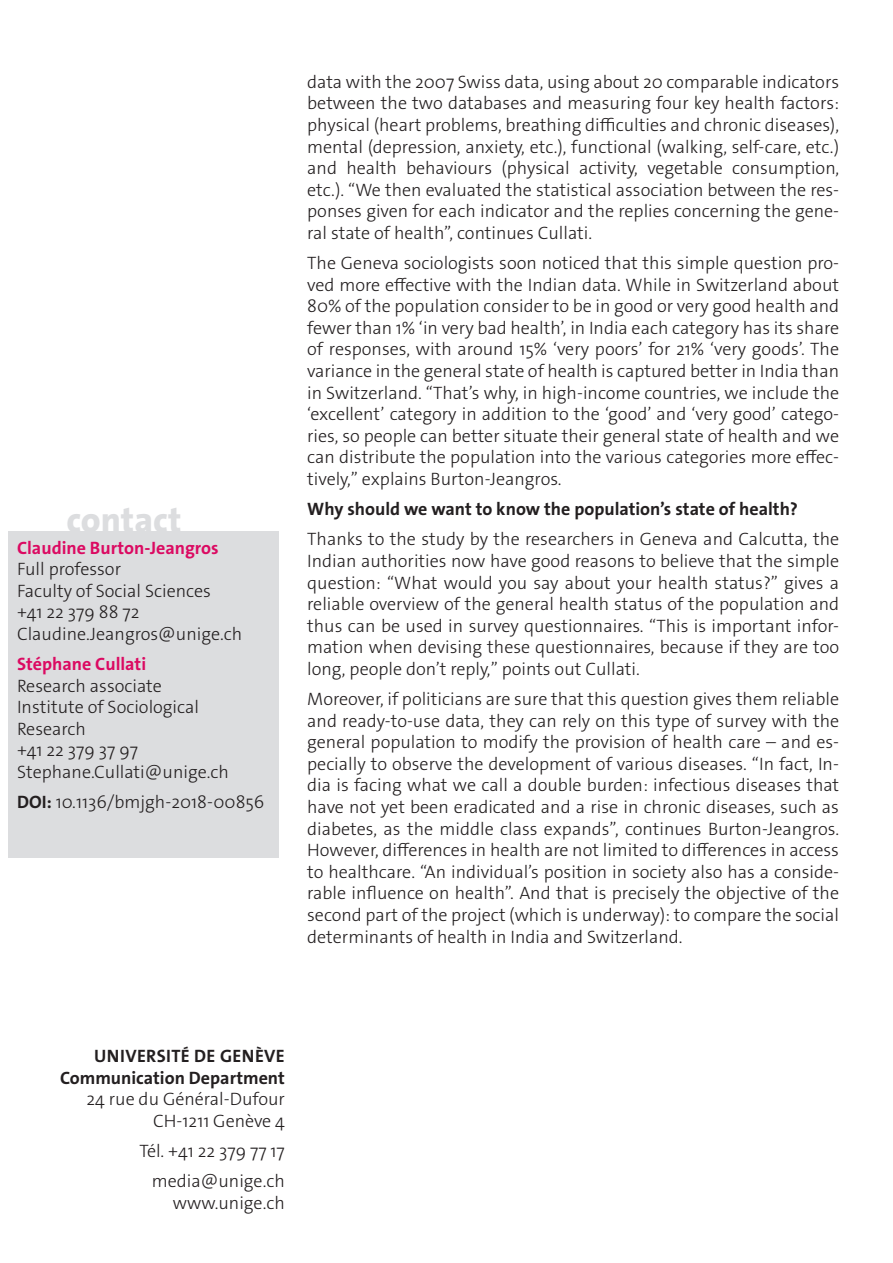
<style>
.page{position:relative;width:893px;height:1263px;background:#fff}
.page>*{position:absolute;margin:0;border:0;box-sizing:border-box;transform-origin:0 0}
._4__texte_courant{font:800 35.7px "The Sans Os F";color:#dcdddf}
._4__texte_courant-2{font:300 18px/21.6px "The Sans Os F";color:#231f20;text-align:justify}
.texte_courant{font:300 18px/21.6px "The Sans Os F";color:#231f20;text-align:right}
._4__texte_courant-3{font:700 18px "The Sans Os F";color:#231f20}
.texte_courant-2{font:700 18px "The Sans Os F";letter-spacing:.02em;color:#231f20}
.s1{font-weight:700;color:#db0a62}
.s2{font-weight:700}
</style>
<div class="page">
<div style="left:9px;top:532px;width:270px;height:326px;background:#dcdddf"></div>
<p class="_4__texte_courant" style="left:67px;top:497px;width:116px">contact</p>
<p class="_4__texte_courant-2" style="left:17px;top:537px;width:227px;text-align:left"><span class="s1">Claudine Burton-Jeangros<br></span>Full professor<br>Faculty of Social Sciences<br>+41 22 379 88 72<br>Claudine.Jeangros@unige.ch</p>
<p class="_4__texte_courant-2" style="left:17px;top:653px;width:213px;text-align:left"><span class="s1">Stéphane Cullati<br></span>Research associate<br>Institute of Sociological<br>Research<br>+41 22 379 37 97<br>Stephane.Cullati@unige.ch</p>
<p class="_4__texte_courant-2" style="left:17px;top:791px;width:249px"><span class="s2">DOI:</span> 10.1136/bmjgh-2018-00856</p>
<p class="_4__texte_courant-2" style="left:307px;top:71px;width:533px">data with the 2007 Swiss data, using about 20 comparable indicators between the two databases and measuring four key health factors: physical (heart problems, breathing difficulties and chronic diseases), mental (depression, anxiety, etc.), functional (walking, self-care, etc.) and health behaviours (physical activity, vegetable consumption, etc.). “We then evaluated the statistical association between the res&shy;ponses given for each indicator and the replies concerning the gene&shy;ral state of health”, continues Cullati.</p>
<p class="_4__texte_courant-2" style="left:307px;top:252px;width:533px">The Geneva sociologists soon noticed that this simple question pro&shy;ved more effective with the Indian data. While in Switzerland about 80% of the population consider to be in good or very good health and fewer than 1% ‘in very bad health’, in India each category has its share of responses, with around 15% ‘very poors’ for 21% ‘very goods’. The variance in the general state of health is captured better in India than in Switzerland. “That’s why, in high-income countries, we include the ‘excellent’ category in addition to the ‘good’ and ‘very good’ catego&shy;ries, so people can better situate their general state of health and we can distribute the population into the various categories more effec&shy;tively,” explains Burton-Jeangros.</p>
<p class="_4__texte_courant-3" style="left:307px;top:497px;width:492px">Why should we want to know the population’s state of health?</p>
<p class="_4__texte_courant-2" style="left:307px;top:529px;width:533px">Thanks to the study by the researchers in Geneva and Calcutta, the Indian authorities now have good reasons to believe that the simple question: “What would you say about your health status?” gives a reliable overview of the general health status of the population and thus can be used in survey questionnaires. “This is important infor&shy;mation when devising these questionnaires, because if they are too long, people don’t reply,” points out Cullati.</p>
<p class="_4__texte_courant-2" style="left:307px;top:688px;width:533px">Moreover, if politicians are sure that this question gives them reliable and ready-to-use data, they can rely on this type of survey with the general population to modify the provision of health care – and es&shy;pecially to observe the development of various diseases. “In fact, In&shy;dia is facing what we call a double burden: infectious diseases that have not yet been eradicated and a rise in chronic diseases, such as diabetes, as the middle class expands”, continues Burton-Jeangros.<br>However, differences in health are not limited to differences in access to healthcare. “An individual’s position in society also has a conside&shy;rable influence on health”. And that is precisely the objective of the second part of the project (which is underway): to compare the social determinants of health in India and Switzerland.</p>
<p class="texte_courant-2" style="left:94px;top:1044px;width:192px">UNIVERSITÉ DE GENÈVE</p>
<p class="texte_courant" style="left:60px;top:1067px;width:226px"><span class="s2">Communication Department<br></span>24 rue du Général-Dufour<br>CH-1211 Genève 4</p>
<p class="texte_courant" style="left:139px;top:1140px;width:147px">Tél. +41 22 379 77 17</p>
<p class="texte_courant" style="left:152px;top:1170px;width:135px">media@unige.ch www.unige.ch</p>
</div>
